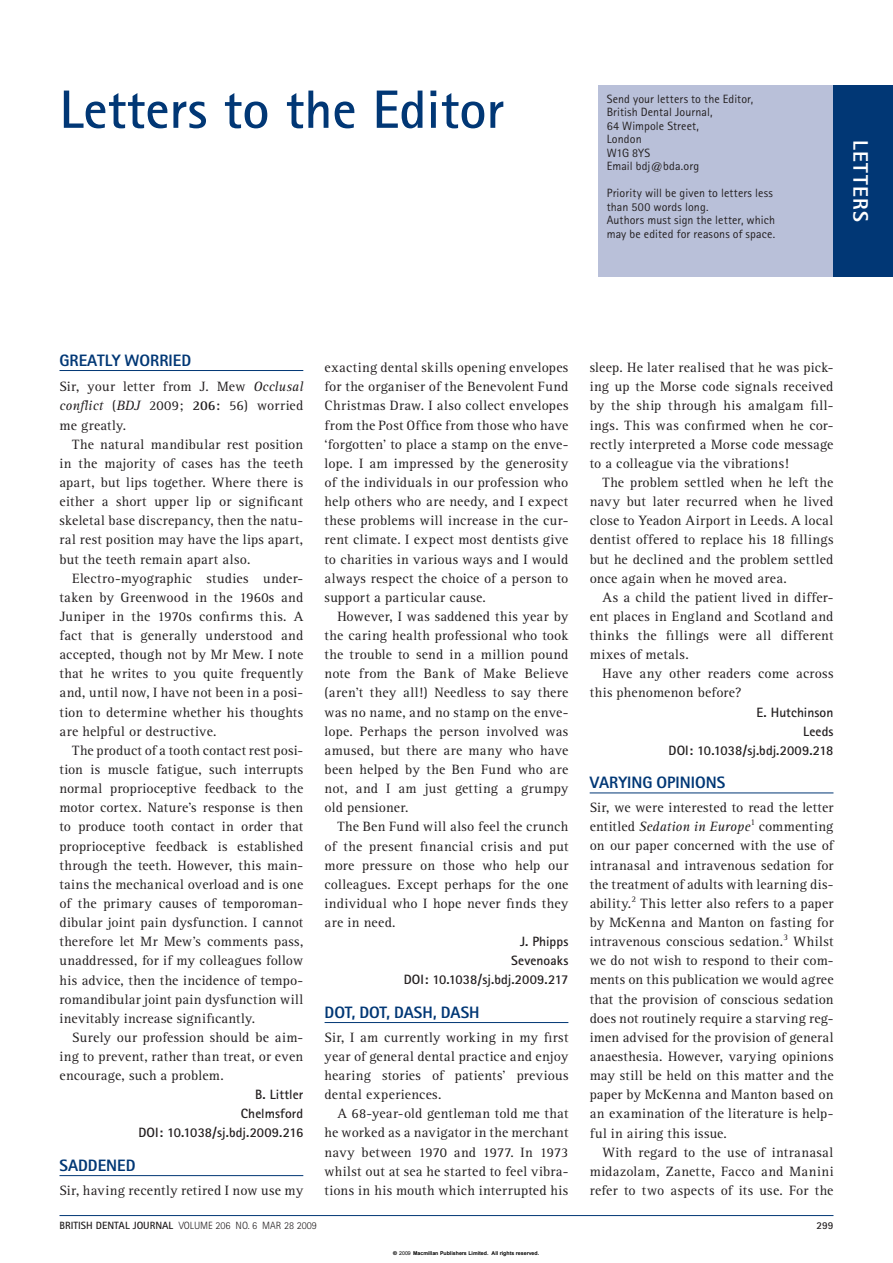
<style>
.page{position:relative;width:893px;height:1263px;background:#fff}
.page>*{position:absolute;margin:0;border:0;box-sizing:border-box;transform-origin:0 0}
.t1{font:700 54px "Rotis Sans Serif";color:#013775}
.t2{font:800 21px "Rotis Sans Serif";letter-spacing:.055em;color:#fff}
.t3{font:800 16.5px "Rotis Sans Serif";color:#013775}
.t4{font:13.95px/19.2px "Rotis Serif";letter-spacing:.02em;color:#231f20;text-align:justify}
.t5{font:700 13.5px/19.2px "Rotis Sans Serif";letter-spacing:.005em;color:#231f20;text-align:right}
.t6{font:12px/13.5px "Rotis Sans Serif";letter-spacing:.01em;color:#231f20}
.t7{font:300 10.5px "Rotis Sans Serif";color:#231f20}
.t8{font:700 10.5px "Rotis Sans Serif";color:#231f20}
.t9{font:700 5.25px "Arial";color:#000}
.s1{font-style:italic}
.s2{font-weight:700}
.s3{font-family:"Helvetica"}
.s4{font-weight:400}
</style>
<div class="page">
<hr style="left:59px;top:370px;width:244px;height:1px;background:#013775">
<hr style="left:59px;top:1175px;width:244px;height:1px;background:#013775">
<hr style="left:325px;top:1022px;width:243px;height:1px;background:#013775">
<hr style="left:590px;top:793px;width:243px;height:1px;background:#013775">
<hr style="left:59px;top:1215px;width:774px;height:1px;background:#013775">
<div style="left:598px;top:85px;width:295px;height:191px;background:#b9c0d9"></div>
<div style="left:833px;top:85px;width:60px;height:191px;background:#013775"></div>
<h1 class="t1" style="left:59px;top:91px;width:446px">Letters to the Editor</h1>
<p class="t6" style="left:607px;top:93px;width:148px">Send your letters to the Editor,<br>British Dental Journal,<br>64 Wimpole Street,<br>London<br>W1G 8YS<br>Email bdj@bda.org</p>
<p class="t6" style="left:607px;top:188px;width:170px">Priority will be given to letters less than 500 words long.<br>Authors must sign the letter, which may be edited for reasons of space.</p>
<h2 class="t2" style="left:868px;top:140px;width:83px;rotate:90deg">LETTERS</h2>
<p class="t3" style="left:59px;top:355px;width:133px">GREATLY WORRIED</p>
<p class="t4" style="left:59px;top:378px;width:245px">Sir, your letter from J. Mew <span class="s1">Occlusal conflict</span> (<span class="s1">BDJ</span> 2009; <span class="s2">206:</span> 56) worried me greatly.</p>
<p class="t4" style="left:59px;top:436px;width:245px;text-indent:13px">The natural mandibular rest position in the majority of cases has the teeth apart, but lips together. Where there is either a short upper lip or significant skeletal base discrepancy, then the natu&shy;ral rest position may have the lips apart, but the teeth remain apart also.</p>
<p class="t4" style="left:59px;top:570px;width:245px;text-indent:13px">Electro-myographic studies under&shy;taken by Greenwood in the 1960s and Juniper in the 1970s confirms this. A fact that is generally understood and accepted, though not by Mr Mew. I note that he writes to you quite frequently and, until now, I have not been in a posi&shy;tion to determine whether his thoughts are helpful or destructive.</p>
<p class="t4" style="left:59px;top:742px;width:245px;text-indent:13px">The product of a tooth contact rest posi&shy;tion is muscle fatigue, such interrupts normal proprioceptive feedback to the motor cortex. Nature’s response is then to produce tooth contact in order that proprioceptive feedback is established through the teeth. However, this main&shy;tains the mechanical overload and is one of the primary causes of temporoman&shy;dibular joint pain dysfunction. I cannot therefore let Mr Mew’s comments pass, unaddressed, for if my colleagues follow his advice, then the incidence of tempo&shy;romandibular joint pain dysfunction will inevitably increase significantly.</p>
<p class="t4" style="left:59px;top:1029px;width:245px;text-indent:13px">Surely our profession should be aim&shy;ing to prevent, rather than treat, or even encourage, such a problem.</p>
<p class="t5" style="left:138px;top:1086px;width:166px">B. Littler<br>Chelmsford<br>DOI: 10.1038/sj.bdj.2009.216</p>
<p class="t3" style="left:59px;top:1160px;width:78px">SADDENED</p>
<p class="t4" style="left:59px;top:1182px;width:245px">Sir, having recently retired I now use my</p>
<p class="t4" style="left:325px;top:359px;width:245px">exacting dental skills opening envelopes for the organiser of the Benevolent Fund Christmas Draw. I also collect envelopes from the Post Office from those who have ‘forgotten’ to place a stamp on the enve&shy;lope. I am impressed by the generosity of the individuals in our profession who help others who are needy, and I expect these problems will increase in the cur&shy;rent climate. I expect most dentists give to charities in various ways and I would always respect the choice of a person to support a particular cause.</p>
<p class="t4" style="left:325px;top:608px;width:245px;text-indent:13px">However, I was saddened this year by the caring health professional who took the trouble to send in a million pound note from the Bank of Make Believe (aren’t they all!) Needless to say there was no name, and no stamp on the enve&shy;lope. Perhaps the person involved was amused, but there are many who have been helped by the Ben Fund who are not, and I am just getting a grumpy old pensioner.</p>
<p class="t4" style="left:325px;top:818px;width:245px;text-indent:13px">The Ben Fund will also feel the crunch of the present financial crisis and put more pressure on those who help our colleagues. Except perhaps for the one individual who I hope never finds they are in need.</p>
<p class="t5" style="left:404px;top:933px;width:166px">J. Phipps<br>Sevenoaks<br>DOI: 10.1038/sj.bdj.2009.217</p>
<p class="t3" style="left:325px;top:1007px;width:157px">DOT, DOT, DASH, DASH</p>
<p class="t4" style="left:325px;top:1029px;width:245px">Sir, I am currently working in my first year of general dental practice and enjoy hearing stories of patients’ previous dental experiences.</p>
<p class="t4" style="left:325px;top:1105px;width:245px;text-indent:13px">A 68-year-old gentleman told me that he worked as a navigator in the merchant navy between 1970 and 1977. In 1973 whilst out at sea he started to feel vibra&shy;tions in his mouth which interrupted his</p>
<p class="t4" style="left:590px;top:359px;width:245px">sleep. He later realised that he was pick&shy;ing up the Morse code signals received by the ship through his amalgam fill&shy;ings. This was confirmed when he cor&shy;rectly interpreted a Morse code message to a colleague via the vibrations!</p>
<p class="t4" style="left:590px;top:474px;width:245px;text-indent:13px">The problem settled when he left the navy but later recurred when he lived close to Yeadon Airport in Leeds. A local dentist offered to replace his 18 fillings but he declined and the problem settled once again when he moved area.</p>
<p class="t4" style="left:590px;top:589px;width:245px;text-indent:13px">As a child the patient lived in differ&shy;ent places in England and Scotland and thinks the fillings were all different mixes of metals.</p>
<p class="t4" style="left:590px;top:665px;width:245px;text-indent:13px">Have any other readers come across this phenomenon before?</p>
<p class="t5" style="left:668px;top:704px;width:166px">E. Hutchinson<br>Leeds<br>DOI: 10.1038/sj.bdj.2009.218</p>
<p class="t3" style="left:590px;top:777px;width:137px">VARYING OPINIONS</p>
<p class="t4" style="left:590px;top:799px;width:245px">Sir, we were interested to read the letter entitled <span class="s1">Sedation in Europe</span><sup>1</sup> commenting on our paper concerned with the use of intranasal and intravenous sedation for the treatment of adults with learning dis&shy;ability.<sup>2</sup> This letter also refers to a paper by McKenna and Manton on fasting for intravenous conscious sedation.<sup>3</sup> Whilst we do not wish to respond to their com&shy;ments on this publication we would agree that the provision of conscious sedation does not routinely require a starving reg&shy;imen advised for the provision of general anaesthesia. However, varying opinions may still be held on this matter and the paper by McKenna and Manton based on an examination of the literature is help&shy;ful in airing this issue.</p>
<p class="t4" style="left:590px;top:1144px;width:245px;text-indent:13px">With regard to the use of intranasal midazolam, Zanette, Facco and Manini refer to two aspects of its use. For the</p>
<p class="t7" style="left:59px;top:1221px;width:259px"><span class="s2">BRITISH DENTAL JOURNAL</span> VOLUME 206 NO. 6 MAR 28 2009</p>
<p class="t8" style="left:816px;top:1221px;width:18px">299</p>
<p class="t9" style="left:393px;top:1250px;width:148px"><span class="s3">©</span> <span class="s4">2009</span> Macmillan Publishers Limited. All rights reserved.</p>
</div>
